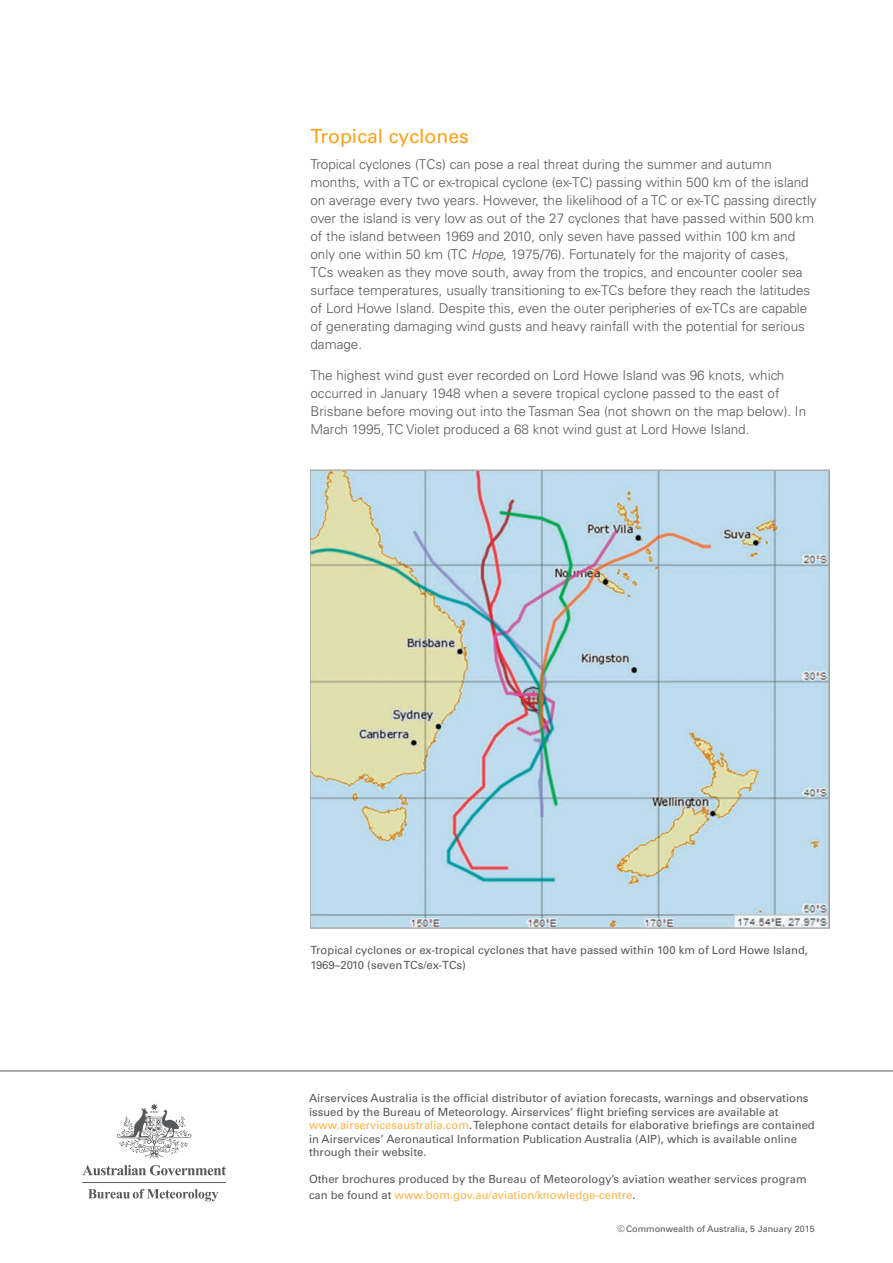
<style>
.page{position:relative;width:893px;height:1263px;background:#fff}
.page>*{position:absolute;margin:0;border:0;box-sizing:border-box;transform-origin:0 0}
.t1{font:500 19.5px "Univers CE";color:#f9a31b}
.t2{font:300 13.5px/18px "Univers";color:#57585a}
.t3{font:500 11.25px/13.5px "Univers CE";color:#57585a}
.t4{font:500 9px "Univers CE";color:#57585a}
.s1{font-style:italic}
.s2{color:#fbb44c}
</style>
<div class="page">
<img style="left:310px;top:470px;width:519px;height:458px">
<hr style="left:0;top:1070px;width:893px;height:1px;background:#57585a">
<svg style="left:117px;top:1103px;width:74px;height:55px"></svg>
<hr style="left:82px;top:1182px;width:144px;height:1px;background:#57585a">
<svg style="left:88px;top:1189px;width:130px;height:12px"></svg>
<svg style="left:82px;top:1165px;width:144px;height:10px"></svg>
<h1 class="t1" style="left:310px;top:124px;width:160px">Tropical cyclones</h1>
<p class="t2" style="left:310px;top:155px;width:508px">Tropical cyclones (TCs) can pose a real threat during the summer and autumn months, with a TC or ex-tropical cyclone (ex-TC) passing within 500 km of the island on average every two years. However, the likelihood of a TC or ex-TC passing directly over the island is very low as out of the 27 cyclones that have passed within 500 km of the island between 1969 and 2010, only seven have passed within 100 km and only one within 50 km (TC <span class="s1">Hope</span>, 1975/76). Fortunately for the majority of cases,<br>TCs weaken as they move south, away from the tropics, and encounter cooler sea surface temperatures, usually transitioning to ex-TCs before they reach the latitudes of Lord Howe Island. Despite this, even the outer peripheries of ex-TCs are capable of generating damaging wind gusts and heavy rainfall with the potential for serious damage.</p>
<p class="t2" style="left:310px;top:366px;width:497px">The highest wind gust ever recorded on Lord Howe Island was 96 knots, which occurred in January 1948 when a severe tropical cyclone passed to the east of Brisbane before moving out into the Tasman Sea (not shown on the map below). In March 1995, TC Violet produced a 68 knot wind gust at Lord Howe Island.</p>
<p class="t3" style="left:310px;top:942px;width:499px;line-height:15px">Tropical cyclones or ex-tropical cyclones that have passed within 100 km of Lord Howe Island,<br>1969–2010 (seven TCs/ex-TCs)</p>
<p class="t3" style="left:309px;top:1092px;width:507px">Airservices Australia is the official distributor of aviation forecasts, warnings and observations issued by the Bureau of Meteorology. Airservices’ flight briefing services are available at <span class="s2">www.airservicesaustralia.com</span>. Telephone contact details for elaborative briefings are contained in Airservices’ Aeronautical Information Publication Australia (AIP), which is available online through their website.</p>
<p class="t3" style="left:309px;top:1171px;width:499px;line-height:16.5px">Other brochures produced by the Bureau of Meteorology’s aviation weather services program can be found at <span class="s2">www.bom.gov.au/aviation/knowledge-centre</span>.</p>
<p class="t4" style="left:617px;top:1224px;width:199px">© Commonwealth of Australia, 5 January 2015</p>
</div>
